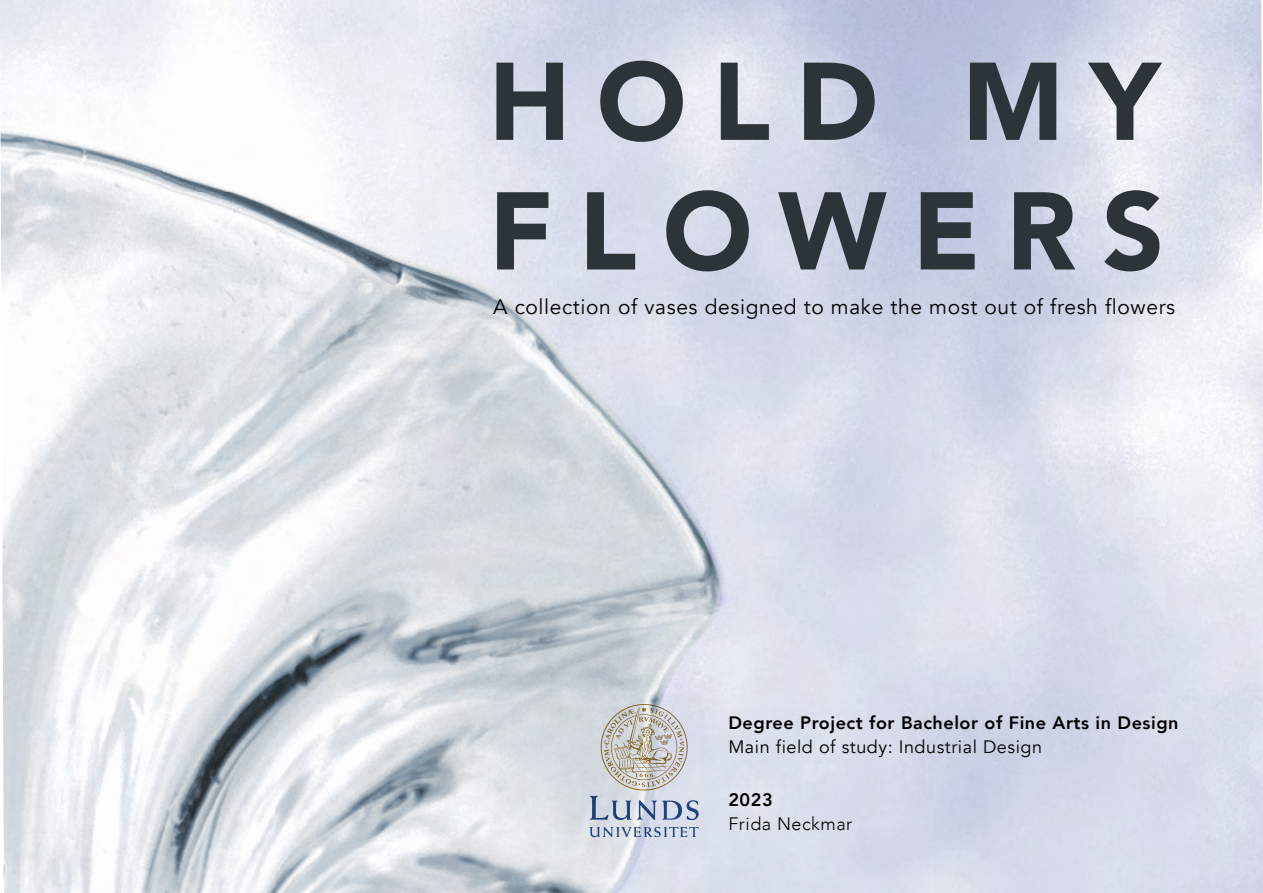
<style>
.page{position:relative;width:1263px;height:893px;background:#fff}
.page>*{position:absolute;margin:0;border:0;box-sizing:border-box;transform-origin:0 0}
.t1{font:900 109.05px/129.6px "Avenir";letter-spacing:.24em;color:#2c343a}
.t2{font:21px "Avenir";letter-spacing:.03em;color:#000}
.t3{font:800 18px "Avenir";letter-spacing:.03em;color:#000}
.t4{font:18px "Avenir";letter-spacing:.03em;color:#000}
.t5{font:300 18px "Avenir";letter-spacing:.03em;color:#000}
</style>
<div class="page">
<img style="left:0;top:0;width:1263px;height:893px">
<div style="left:582px;top:702px;width:135px;height:137px;background:linear-gradient(to right,#d4dadd,#dbdfef)"></div>
<svg style="left:590px;top:796px;width:109px;height:24px;background:#aab7cd"></svg>
<svg style="left:601px;top:704px;width:87px;height:86px;background:#c4c2bd"></svg>
<svg style="left:590px;top:827px;width:108px;height:10px"></svg>
<h1 class="t1" style="left:489px;top:34px;width:677px">HOLD MY<br>FLOWERS</h1>
<p class="t2" style="left:493px;top:295px;width:683px">A collection of vases designed to make the most out of fresh flowers</p>
<p class="t3" style="left:728px;top:708px;width:452px">Degree Project for Bachelor of Fine Arts in Design</p>
<p class="t4" style="left:728px;top:736px;width:315px">Main field of study: Industrial Design</p>
<p class="t3" style="left:728px;top:786px;width:46px">2023</p>
<p class="t5" style="left:728px;top:814px;width:125px">Frida Neckmar</p>
</div>
